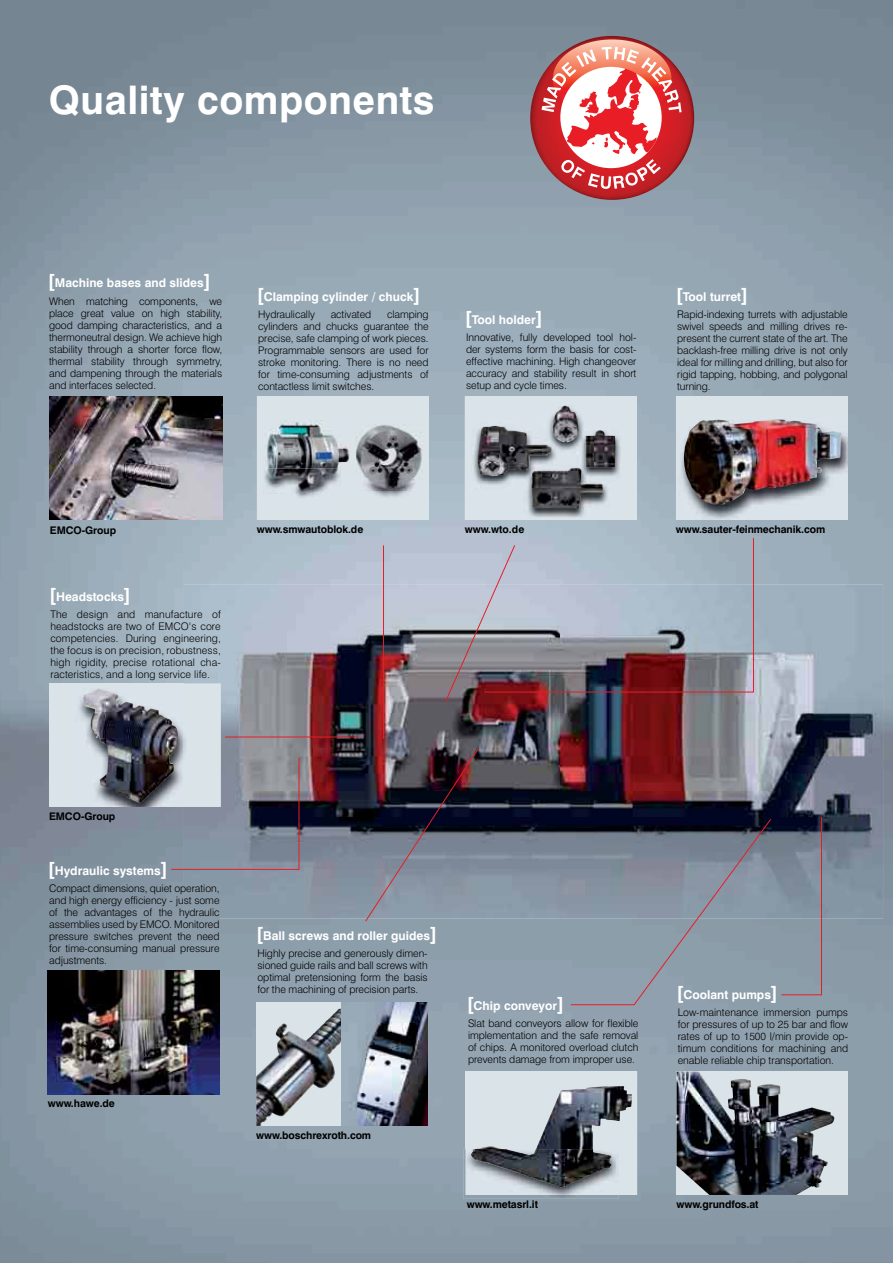
<style>
.page{position:relative;width:893px;height:1263px;background:#fff}
.page>*{position:absolute;margin:0;border:0;box-sizing:border-box;transform-origin:0 0}
.t1{font:700 39.45px "Swiss 721 BT";letter-spacing:.015em;color:#fff}
.t2{font:700 12.15px "Swiss 721 BT";color:#fff}
.t3{font:300 10.5px/12px "Swiss 721 BT";letter-spacing:-.005em;color:#000;text-align:justify}
.t4{font:700 10.5px "Swiss 721 BT";letter-spacing:-.01em;color:#000}
.s1{font-size:18.15px}
</style>
<div class="page">
<img style="left:0;top:0;width:893px;height:1263px">
<img style="left:48px;top:971px;width:171px;height:123px">
<div style="left:256px;top:1002px;width:86px;height:124px;background:#d9e3e8"></div>
<img style="left:256px;top:1008px;width:86px;height:118px">
<img style="left:342px;top:1002px;width:86px;height:124px">
<div style="left:676px;top:1071px;width:172px;height:124px;background:#d9e3e8"></div>
<img style="left:676px;top:1071px;width:158px;height:124px">
<div style="left:49px;top:684px;width:172px;height:123px;background:#d9e3e8"></div>
<img style="left:79px;top:698px;width:105px;height:109px">
<img style="left:83px;top:688px;width:95px;height:115px">
<div style="left:676px;top:396px;width:171px;height:124px;background:#d9e3e8"></div>
<img style="left:681px;top:433px;width:166px;height:86px">
<img style="left:684px;top:419px;width:157px;height:86px">
<div style="left:465px;top:396px;width:171px;height:124px;background:#d9e3e8"></div>
<img style="left:473px;top:405px;width:148px;height:113px">
<img style="left:478px;top:406px;width:138px;height:103px">
<div style="left:257px;top:396px;width:171px;height:123px;background:#d9e3e8"></div>
<img style="left:265px;top:420px;width:85px;height:48px">
<img style="left:295px;top:493px;width:29px;height:5px">
<img style="left:267px;top:468px;width:71px;height:2px">
<img style="left:264px;top:470px;width:76px;height:23px">
<img style="left:356px;top:425px;width:67px;height:55px">
<img style="left:363px;top:478px;width:51px;height:19px">
<img style="left:363px;top:480px;width:52px;height:10px">
<div style="left:466px;top:1071px;width:171px;height:124px;background:#d9e3e8"></div>
<img style="left:50px;top:396px;width:172px;height:123px">
<img style="left:476px;top:1086px;width:156px;height:63px">
<img style="left:463px;top:1149px;width:156px;height:50px">
<img style="left:466px;top:1149px;width:153px;height:46px">
<img style="left:471px;top:1149px;width:140px;height:4px">
<img style="left:471px;top:1153px;width:140px;height:34px">
<svg style="left:530px;top:36px;width:164px;height:164px"></svg>
<img style="left:184px;top:584px;width:699px;height:334px">
<img style="left:184px;top:884px;width:36px;height:10px">
<img style="left:184px;top:896px;width:36px;height:10px">
<img style="left:184px;top:908px;width:36px;height:10px">
<img style="left:184px;top:684px;width:37px;height:73px">
<img style="left:184px;top:610px;width:37px;height:10px">
<img style="left:184px;top:622px;width:37px;height:8px">
<img style="left:184px;top:634px;width:37px;height:10px">
<img style="left:184px;top:646px;width:37px;height:10px">
<img style="left:184px;top:658px;width:33px;height:10px">
<img style="left:184px;top:670px;width:25px;height:10px">
<svg style="left:171px;top:757px;width:128px;height:113px"></svg>
<svg style="left:781px;top:817px;width:41px;height:178px;background:#7b8492"></svg>
<hr style="left:383px;top:545px;width:1px;height:194px;background:#e81d25">
<hr style="left:225px;top:737px;width:132px;height:1px;background:#e81d25">
<svg style="left:365px;top:748px;width:114px;height:174px;background:#5b5b69"></svg>
<svg style="left:445px;top:537px;width:309px;height:165px;background:#9998a4"></svg>
<svg style="left:570px;top:818px;width:201px;height:187px;background:#7e8a98"></svg>
<h1 class="t1" style="left:49px;top:81px;width:387px">Quality components</h1>
<p class="t2" style="left:48px;top:277px;width:164px"><span class="s1">[</span>Machine bases and slides<span class="s1">]</span></p>
<p class="t3" style="left:49px;top:296px;width:175px">When matching components, we place great value on high stability, good damping characteristics, and a thermoneutral design. We achieve high stability through a shorter force flow, thermal stability through symmetry, and dampening through the materials and interfaces selected.</p>
<p class="t2" style="left:257px;top:290px;width:165px"><span class="s1">[</span>Clamping cylinder / chuck<span class="s1">]</span></p>
<p class="t3" style="left:258px;top:309px;width:58px">Hydraulically</p>
<p class="t3" style="left:331px;top:309px;width:42px">activated</p>
<p class="t3" style="left:258px;top:309px;width:172px;text-indent:129px">clamping cylinders and chucks guarantee the precise, safe clamping of work pieces.<br>Programmable sensors are used for stroke monitoring. There is no need for time-consuming adjustments of contactless limit switches.</p>
<p class="t2" style="left:465px;top:314px;width:79px"><span class="s1">[</span>Tool holder<span class="s1">]</span></p>
<p class="t3" style="left:466px;top:332px;width:172px">Innovative, fully developed tool hol&shy;der systems form the basis for cost&shy;effective machining. High changeover accuracy and stability result in short setup and cycle times.</p>
<p class="t2" style="left:676px;top:290px;width:74px"><span class="s1">[</span>Tool turret<span class="s1">]</span></p>
<p class="t3" style="left:677px;top:309px;width:172px">Rapid-indexing turrets with adjustable swivel speeds and milling drives re&shy;present the current state of the art. The backlash-free milling drive is not only ideal for milling and drilling, but also for rigid tapping, hobbing, and polygonal turning.</p>
<p class="t4" style="left:50px;top:525px;width:68px">EMCO-Group</p>
<p class="t2" style="left:49px;top:590px;width:83px"><span class="s1">[</span>Headstocks<span class="s1">]</span></p>
<p class="t3" style="left:50px;top:609px;width:172px">The design and manufacture of headstocks are two of EMCO‘s core competencies. During engineering, the focus is on precision, robustness, high rigidity, precise rotational cha&shy;racteristics, and a long service life.</p>
<p class="t4" style="left:257px;top:524px;width:108px">www.smwautoblok.de</p>
<p class="t4" style="left:465px;top:524px;width:61px">www.wto.de</p>
<p class="t4" style="left:676px;top:524px;width:151px">www.sauter-feinmechanik.com</p>
<p class="t4" style="left:49px;top:811px;width:68px">EMCO-Group</p>
<p class="t2" style="left:48px;top:864px;width:121px"><span class="s1">[</span>Hydraulic systems<span class="s1">]</span></p>
<p class="t3" style="left:49px;top:882px;width:172px;text-align:left">Compact dimensions, quiet operation, and high energy efficiency - just some of the advantages of the assemblies used by EMCO. Monitored pressure switches prevent the need for time-consuming manual pressure adjustments.</p>
<p class="t3" style="left:179px;top:906px;width:42px">hydraulic</p>
<p class="t4" style="left:48px;top:1098px;width:69px">www.hawe.de</p>
<p class="t2" style="left:256px;top:929px;width:182px"><span class="s1">[</span>Ball screws and roller guides<span class="s1">]</span></p>
<p class="t3" style="left:257px;top:948px;width:172px">Highly precise and generously dimen&shy;sioned guide rails and ball screws with optimal pretensioning form the basis for the machining of precision parts.</p>
<p class="t4" style="left:256px;top:1130px;width:116px">www.boschrexroth.com</p>
<p class="t2" style="left:467px;top:1000px;width:99px"><span class="s1">[</span>Chip conveyor<span class="s1">]</span></p>
<p class="t3" style="left:468px;top:1018px;width:172px">Slat band conveyors allow for flexible implementation and the safe removal of chips. A monitored overload clutch prevents damage from improper use.</p>
<p class="t4" style="left:467px;top:1199px;width:73px">www.metasrl.it</p>
<p class="t2" style="left:676px;top:989px;width:103px"><span class="s1">[</span>Coolant pumps<span class="s1">]</span></p>
<p class="t3" style="left:678px;top:1007px;width:172px">Low-maintenance immersion pumps for pressures of up to 25 bar and flow rates of up to 1500 l/min provide op&shy;timum conditions for machining and enable reliable chip transportation.</p>
<p class="t4" style="left:676px;top:1199px;width:84px">www.grundfos.at</p>
</div>
